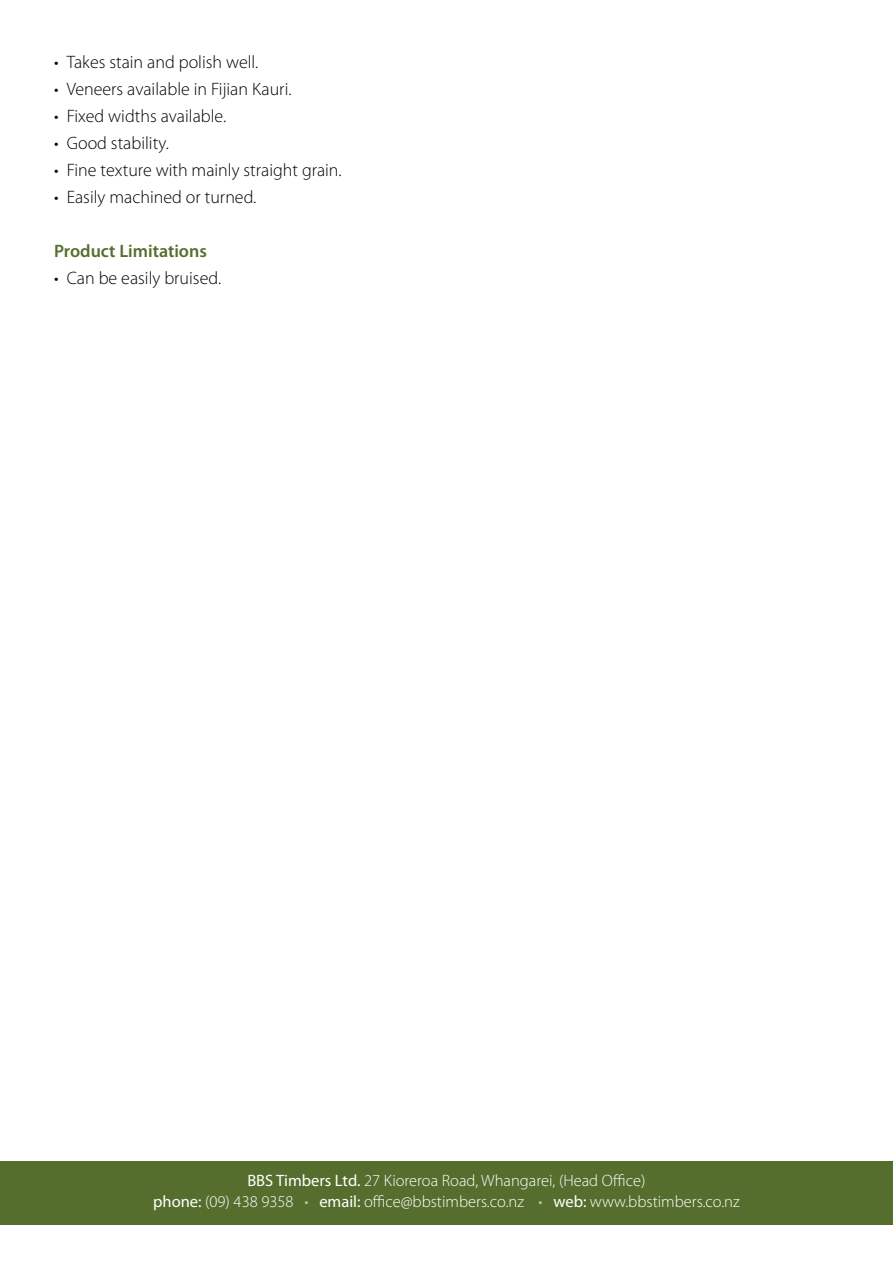
<style>
.page{position:relative;width:893px;height:1263px;background:#fff}
.page>*{position:absolute;margin:0;border:0;box-sizing:border-box;transform-origin:0 0}
.t1{font:300 18px "Myriad Pro";color:#000}
.t2{font:600 18px "Myriad Pro";color:#556e2e}
.t3{font:300 16.5px/21px "Myriad Pro";color:#fff;text-align:center}
.s1{font-weight:400}
.s2{color:#bfc3aa}
</style>
<div class="page">
<div style="left:0;top:1161px;width:892px;height:64px;background:#556e2e"></div>
<p class="t1" style="left:54px;top:51px;width:206px">• Takes stain and polish well.</p>
<p class="t1" style="left:54px;top:78px;width:239px">• Veneers available in Fijian Kauri.</p>
<p class="t1" style="left:54px;top:105px;width:174px">• Fixed widths available.</p>
<p class="t1" style="left:54px;top:132px;width:116px">• Good stability.</p>
<p class="t1" style="left:54px;top:159px;width:289px">• Fine texture with mainly straight grain.</p>
<p class="t1" style="left:54px;top:186px;width:204px">• Easily machined or turned.</p>
<p class="t2" style="left:54px;top:239px;width:154px">Product Limitations</p>
<p class="t1" style="left:54px;top:267px;width:169px">• Can be easily bruised.</p>
<p class="t3" style="left:153px;top:1170px;width:588px"><span class="s1">BBS Timbers Ltd.</span> 27 Kioreroa Road, Whangarei, (Head Office)<br><span class="s1">phone:</span> (09) 438 9358 <span class="s2">•</span> <span class="s1">email:</span> office@bbstimbers.co.nz <span class="s2">•</span> <span class="s1">web:</span> www.bbstimbers.co.nz</p>
<p class="t3" style="left:613px;top:1170px;width:14px">f</p>
<p class="t3" style="left:372px;top:1191px;width:14px">f</p>
</div>
